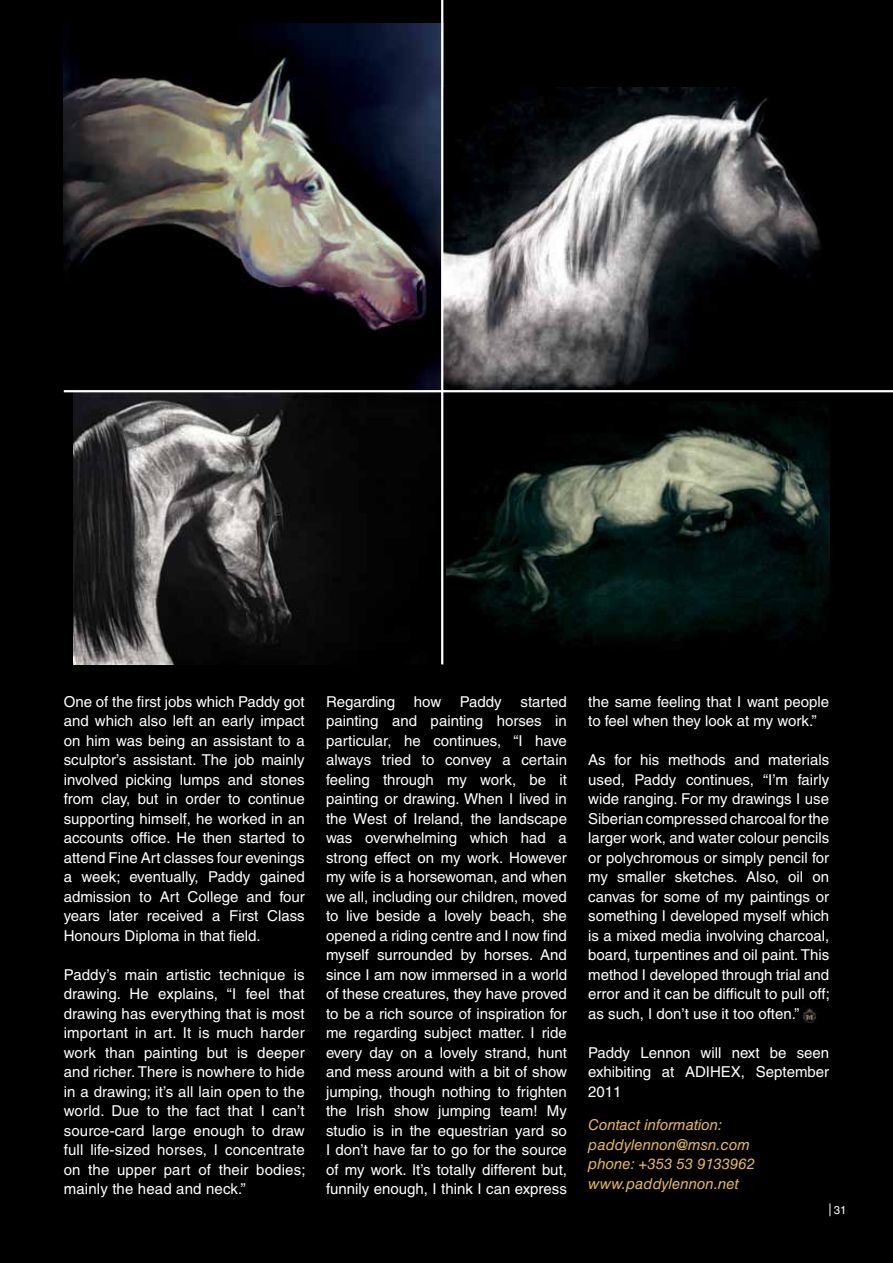
<style>
.page{position:relative;width:893px;height:1263px;background:#000}
.page>*{position:absolute;margin:0;border:0;box-sizing:border-box;transform-origin:0 0}
.t1{font:15px/19.5px "Helvetica";color:#fff;text-align:justify}
.t2{font:italic 15px/19.5px "Helvetica LT Std";color:#e8ba48}
.t3{font:11.4px "Helvetica";color:#fff}
</style>
<div class="page">
<img style="left:64px;top:24px;width:377px;height:365px">
<img style="left:73px;top:392px;width:368px;height:272px">
<img style="left:443px;top:87px;width:377px;height:302px">
<img style="left:446px;top:401px;width:383px;height:240px">
<hr style="left:64px;top:390px;width:829px;height:2px;background:#fff">
<hr style="left:441px;top:0;width:2px;height:664px;background:#fff">
<svg style="left:829px;top:1203px;width:2px;height:13px"></svg>
<img style="left:803px;top:1008px;width:13px;height:14px">
<p class="t1" style="left:64px;top:692px;width:242px">One of the first jobs which Paddy got and which also left an early impact on him was being an assistant to a sculptor’s assistant. The job mainly involved picking lumps and stones from clay, but in order to continue supporting himself, he worked in an accounts office. He then started to attend Fine Art classes four evenings a week; eventually, Paddy gained admission to Art College and four years later received a First Class Honours Diploma in that field.</p>
<p class="t1" style="left:64px;top:965px;width:243px">Paddy’s main artistic technique is drawing. He explains, “I feel that drawing has everything that is most important in art. It is much harder work than painting but is deeper and richer. There is nowhere to hide in a drawing; it’s all lain open to the world. Due to the fact that I can’t source-card large enough to draw full life-sized horses, I concentrate on the upper part of their bodies; mainly the head and neck.”</p>
<p class="t1" style="left:326px;top:692px;width:242px">Regarding how Paddy started painting and painting horses in particular, he continues, “I have always tried to convey a certain feeling through my work, be it painting or drawing. When I lived in the West of Ireland, the landscape was overwhelming which had a strong effect on my work. However my wife is a horsewoman, and when we all, including our children, moved to live beside a lovely beach, she opened a riding centre and I now find myself surrounded by horses. And since I am now immersed in a world of these creatures, they have proved to be a rich source of inspiration for me regarding subject matter. I ride every day on a lovely strand, hunt and mess around with a bit of show jumping, though nothing to frighten the Irish show jumping team! My studio is in the equestrian yard so I don’t have far to go for the source of my work. It’s totally different but, funnily enough, I think I can express</p>
<p class="t1" style="left:588px;top:692px;width:242px">the same feeling that I want people to feel when they look at my work.”</p>
<p class="t1" style="left:588px;top:750px;width:243px">As for his methods and materials used, Paddy continues, “I’m fairly wide ranging. For my drawings I use Siberian compressed charcoal for the larger work, and water colour pencils or polychromous or simply pencil for my smaller sketches. Also, oil on canvas for some of my paintings or something I developed myself which is a mixed media involving charcoal, board, turpentines and oil paint. This method I developed through trial and error and it can be difficult to pull off; as such, I don’t use it too often.”</p>
<p class="t1" style="left:588px;top:1043px;width:242px">Paddy Lennon will next be seen exhibiting at ADIHEX, September 2011</p>
<p class="t2" style="left:588px;top:1115px;width:168px">Contact information: paddylennon@msn.com phone: +353 53 9133962 www.paddylennon.net</p>
<p class="t3" style="left:834px;top:1204px;width:14px">31</p>
</div>
